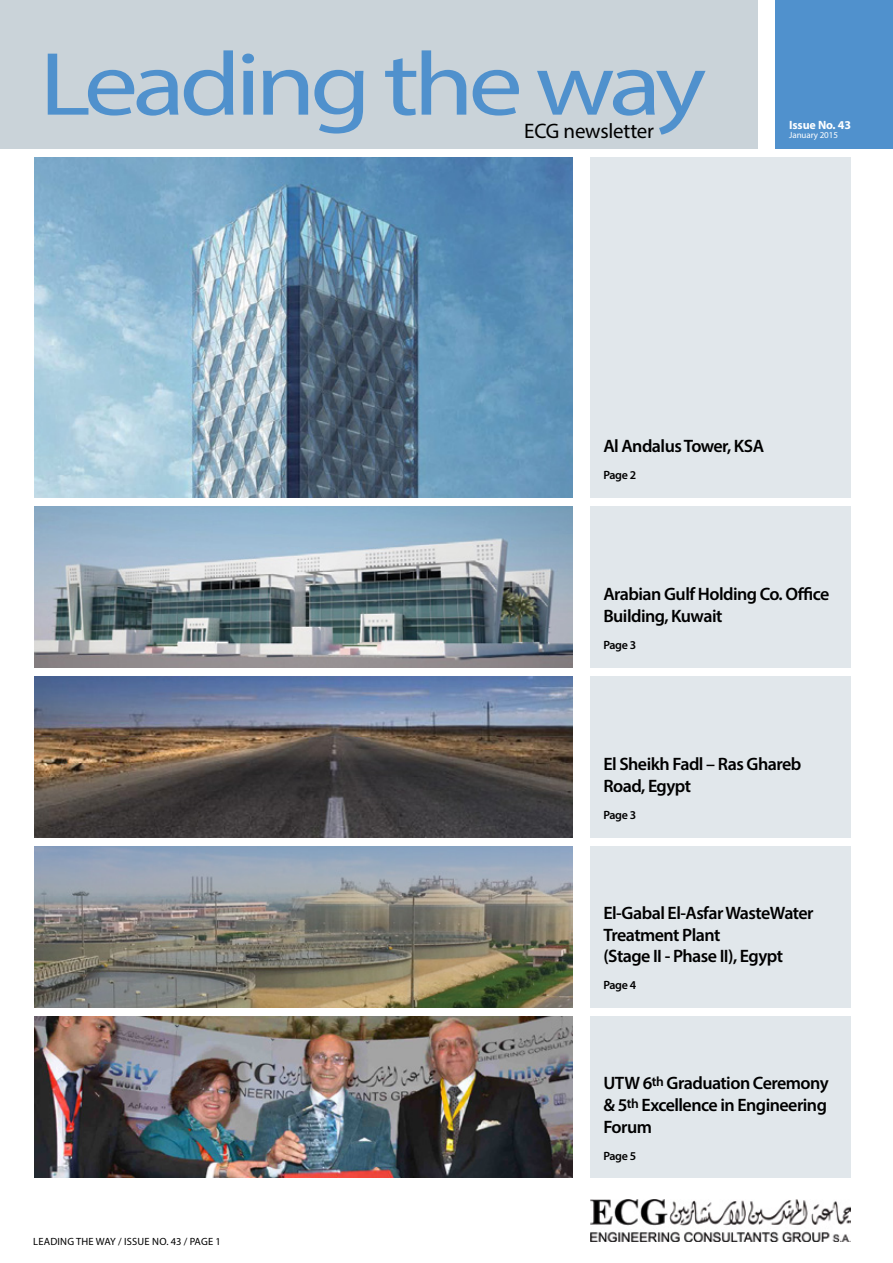
<style>
.page{position:relative;width:893px;height:1263px;background:#fff}
.page>*{position:absolute;margin:0;border:0;box-sizing:border-box;transform-origin:0 0}
.t1{font:90.45px "Myriad Pro";color:#5091cd;scale:1.2 1}
.t2{font:21px "Myriad Pro";letter-spacing:-.01em;color:#000}
.t3{font:600 18px/21.6px "Myriad Pro";letter-spacing:-.03em;color:#000}
.t4{font:600 12px "Myriad Pro";letter-spacing:-.03em;color:#000}
.t5{font:700 12px "Myriad Pro";letter-spacing:-.01em;color:#fff}
.t6{font:10.5px "Myriad Pro";letter-spacing:.02em;color:#000}
.t7{font:9px "Myriad Pro";letter-spacing:-.01em;color:#fff}
</style>
<div class="page">
<div style="left:590px;top:846px;width:260px;height:162px;background:#e1e7eb"></div>
<img style="left:34px;top:846px;width:539px;height:162px">
<div style="left:0;top:0;width:758px;height:149px;background:#cad3d9"></div>
<div style="left:776px;top:0;width:117px;height:149px;background:#5091cd"></div>
<img style="left:590px;top:1199px;width:260px;height:43px">
<div style="left:590px;top:1016px;width:260px;height:162px;background:#e1e7eb"></div>
<div style="left:590px;top:157px;width:260px;height:340px;background:#e1e7eb"></div>
<img style="left:34px;top:1016px;width:539px;height:162px">
<img style="left:34px;top:157px;width:539px;height:340px">
<div style="left:590px;top:506px;width:260px;height:162px;background:#e1e7eb"></div>
<img style="left:34px;top:506px;width:539px;height:162px">
<img style="left:34px;top:676px;width:539px;height:162px">
<div style="left:590px;top:676px;width:260px;height:162px;background:#e1e7eb"></div>
<h1 class="t1" style="left:39px;top:29px;width:557px">Leading the way</h1>
<p class="t2" style="left:524px;top:118px;width:131px">ECG newsletter</p>
<p class="t5" style="left:789px;top:117px;width:63px">Issue No. 43</p>
<p class="t7" style="left:789px;top:130px;width:50px">January 2015</p>
<p class="t3" style="left:603px;top:434px;width:162px">Al Andalus Tower, KSA</p>
<p class="t4" style="left:603px;top:467px;width:34px">Page 2</p>
<p class="t3" style="left:603px;top:583px;width:228px">Arabian Gulf Holding Co. Office<br>Building, Kuwait</p>
<p class="t4" style="left:603px;top:637px;width:34px">Page 3</p>
<p class="t3" style="left:603px;top:753px;width:199px">El Sheikh Fadl – Ras Ghareb<br>Road, Egypt</p>
<p class="t4" style="left:603px;top:807px;width:34px">Page 3</p>
<p class="t3" style="left:603px;top:902px;width:212px">El-Gabal El-Asfar WasteWater<br>Treatment Plant<br>(Stage II - Phase II), Egypt</p>
<p class="t4" style="left:603px;top:978px;width:34px">Page 4</p>
<p class="t6" style="left:33px;top:1235px;width:189px">Leading the way / issue no. 43 / page 1</p>
<p class="t3" style="left:603px;top:1072px;width:227px;text-align:justify">UTW 6<sup>th</sup> Graduation Ceremony &amp; 5<sup>th</sup> Excellence in Engineering Forum</p>
<p class="t4" style="left:603px;top:1148px;width:34px">Page 5</p>
</div>
